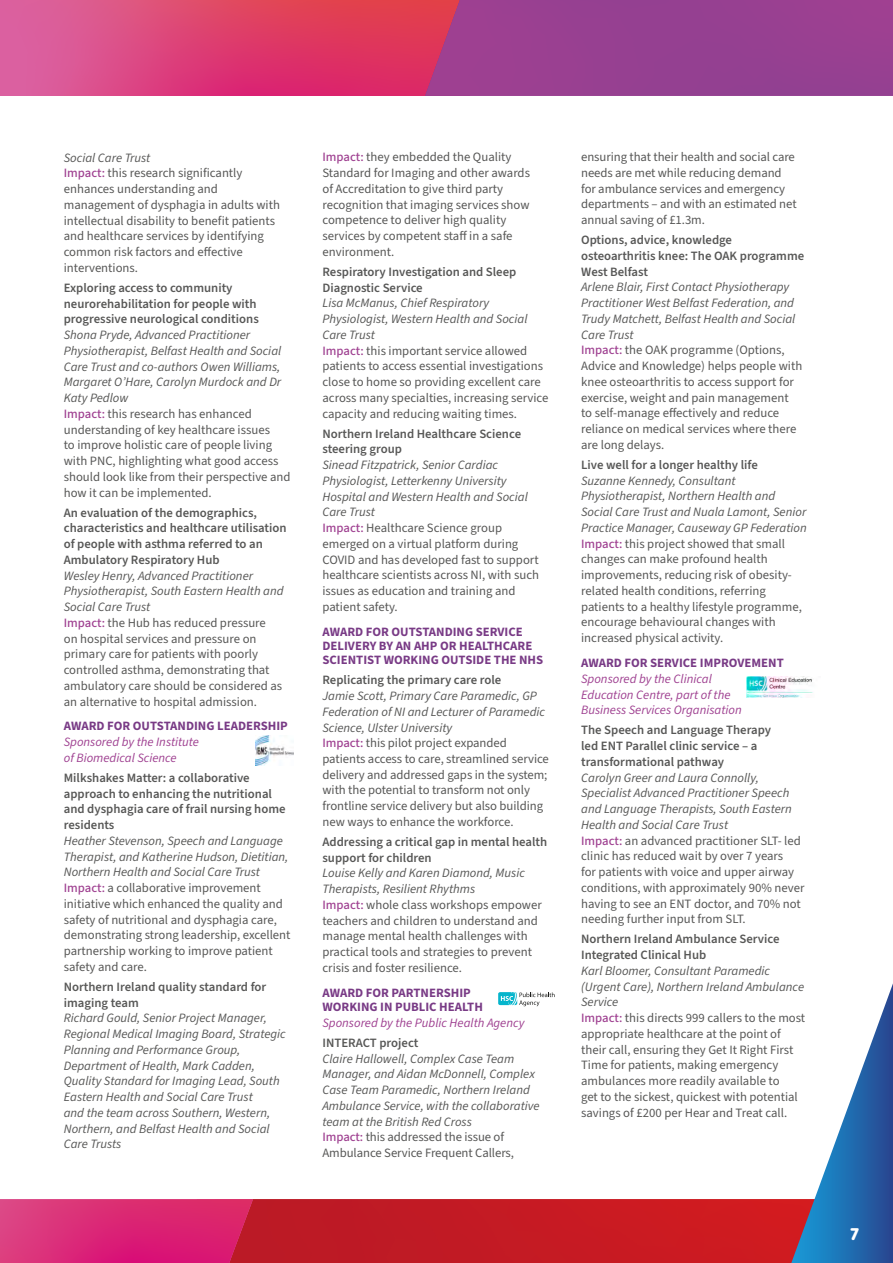
<style>
.page{position:relative;width:893px;height:1263px;background:#fff}
.page>*{position:absolute;margin:0;border:0;box-sizing:border-box;transform-origin:0 0}
.t1{font:700 18px "Betty";color:#fff}
.t2{font:12.75px/15.8px "Source Sans 3";color:#575756}
.t3{font:600 12.75px/15.8px "Source Sans 3";color:#575756}
.t4{font:italic 12.75px/15.8px "Source Sans 3";color:#575756}
.t5{font:700 12.75px/14.2px "Source Sans 3";color:#793b86}
.t6{font:italic 12.75px/15.8px "Source Sans 3";color:#9f4191}
.s1{font-style:italic}
.s2{font-weight:500;color:#9f4191}
.s3{font-weight:500;font-style:normal;color:#9f4191}
.s4{font-style:normal}
</style>
<div class="page">
<svg style="left:0;top:0;width:425px;height:96px"></svg>
<div style="left:425px;top:0;width:468px;height:96px;background:#984091"></div>
<img style="left:255px;top:736px;width:38px;height:29px">
<img style="left:746px;top:676px;width:67px;height:21px">
<svg style="left:0;top:983px;width:893px;height:280px"></svg>
<p class="t2" style="left:64px;top:149px;width:218px"><span class="s1">Social Care Trust<br></span><span class="s2">Impact:</span> this research significantly enhances understanding and management of dysphagia in adults with intellectual disability to benefit patients and healthcare services by identifying common risk factors and effective interventions.</p>
<p class="t3" style="left:64px;top:280px;width:197px">Exploring access to community neurorehabilitation for people with progressive neurological conditions</p>
<p class="t2" style="left:64px;top:327px;width:228px"><span class="s1">Shona Pryde, Advanced Practitioner Physiotherapist, Belfast Health and Social Care Trust and co-authors Owen Williams, Margaret O’Hare, Carolyn Murdock and Dr Katy Pedlow<br></span><span class="s2">Impact:</span> this research has enhanced understanding of key healthcare issues<br>to improve holistic care of people living with PNC, highlighting what good access should look like from their perspective and how it can be implemented.</p>
<p class="t3" style="left:64px;top:504px;width:224px">An evaluation of the demographics, characteristics and healthcare utilisation of people with asthma referred to an Ambulatory Respiratory Hub</p>
<p class="t2" style="left:64px;top:567px;width:221px"><span class="s1">Wesley Henry, Advanced Practitioner Physiotherapist, South Eastern Health and Social Care Trust<br></span><span class="s2">Impact:</span> the Hub has reduced pressure<br>on hospital services and pressure on primary care for patients with poorly controlled asthma, demonstrating that ambulatory care should be considered as an alternative to hospital admission.</p>
<p class="t5" style="left:64px;top:719px;width:226px">AWARD FOR OUTSTANDING LEADERSHIP</p>
<p class="t6" style="left:64px;top:734px;width:137px">Sponsored by the Institute of Biomedical Science</p>
<p class="t3" style="left:64px;top:770px;width:223px">Milkshakes Matter: a collaborative approach to enhancing the nutritional and dysphagia care of frail nursing home residents</p>
<p class="t2" style="left:64px;top:833px;width:228px"><span class="s1">Heather Stevenson, Speech and Language Therapist, and Katherine Hudson, Dietitian, Northern Health and Social Care Trust </span><span class="s2">Impact:</span> a collaborative improvement initiative which enhanced the quality and safety of nutritional and dysphagia care, demonstrating strong leadership, excellent partnership working to improve patient safety and care.</p>
<p class="t3" style="left:64px;top:979px;width:204px">Northern Ireland quality standard for imaging team</p>
<p class="t4" style="left:64px;top:1010px;width:224px">Richard Gould, Senior Project Manager, Regional Medical Imaging Board, Strategic Planning and Performance Group, Department of Health, Mark Cadden, Quality Standard for Imaging Lead, South Eastern Health and Social Care Trust<br>and the team across Southern, Western, Northern, and Belfast Health and Social Care Trusts</p>
<p class="t2" style="left:322px;top:149px;width:209px"><span class="s2">Impact:</span> they embedded the Quality Standard for Imaging and other awards of Accreditation to give third party recognition that imaging services show competence to deliver high quality services by competent staff in a safe environment.</p>
<p class="t3" style="left:322px;top:264px;width:195px">Respiratory Investigation and Sleep<br>Diagnostic Service</p>
<p class="t2" style="left:322px;top:295px;width:227px"><span class="s1">Lisa McManus, Chief Respiratory Physiologist, Western Health and Social Care Trust<br></span><span class="s2">Impact:</span> this important service allowed patients to access essential investigations close to home so providing excellent care across many specialties, increasing service capacity and reducing waiting times.</p>
<p class="t3" style="left:322px;top:425px;width:200px">Northern Ireland Healthcare Science steering group</p>
<p class="t2" style="left:322px;top:457px;width:218px"><span class="s1">Sinead Fitzpatrick, Senior Cardiac Physiologist, Letterkenny University Hospital and Western Health and Social Care Trust<br></span><span class="s2">Impact:</span> Healthcare Science group emerged on a virtual platform during COVID and has developed fast to support healthcare scientists across NI, with such issues as education and training and patient safety.</p>
<p class="t5" style="left:322px;top:624px;width:222px">AWARD FOR OUTSTANDING SERVICE<br>DELIVERY BY AN AHP OR HEALTHCARE<br>SCIENTIST WORKING OUTSIDE THE NHS</p>
<p class="t3" style="left:322px;top:672px;width:180px">Replicating the primary care role</p>
<p class="t2" style="left:322px;top:688px;width:228px"><span class="s1">Jamie Scott, Primary Care Paramedic, GP Federation of NI and Lecturer of Paramedic Science, Ulster University<br></span><span class="s2">Impact:</span> this pilot project expanded patients access to care, streamlined service delivery and addressed gaps in the system; with the potential to transform not only frontline service delivery but also building new ways to enhance the workforce.</p>
<p class="t3" style="left:322px;top:834px;width:226px">Addressing a critical gap in mental health support for children</p>
<p class="t2" style="left:322px;top:865px;width:221px"><span class="s1">Louise Kelly and Karen Diamond, Music Therapists, Resilient Rhythms<br></span><span class="s2">Impact:</span> whole class workshops empower teachers and children to understand and manage mental health challenges with practical tools and strategies to prevent crisis and foster resilience.</p>
<p class="t5" style="left:322px;top:985px;width:162px">AWARD FOR PARTNERSHIP<br>WORKING IN PUBLIC HEALTH</p>
<p class="t6" style="left:322px;top:1015px;width:203px">Sponsored by the Public Health Agency</p>
<p class="t3" style="left:322px;top:1035px;width:97px">INTERACT project</p>
<p class="t4" style="left:322px;top:1050px;width:219px">Claire Hallowell, Complex Case Team Manager, and Aidan McDonnell, Complex Case Team Paramedic, Northern Ireland Ambulance Service, with the collaborative team at the British Red Cross<br><span class="s3">Impact:</span> <span class="s4">this addressed the issue of Ambulance Service Frequent Callers,</span></p>
<p class="t2" style="left:581px;top:149px;width:217px">ensuring that their health and social care needs are met while reducing demand for ambulance services and emergency departments – and with an estimated net annual saving of £1.3m.</p>
<p class="t3" style="left:581px;top:232px;width:225px">Options, advice, knowledge osteoarthritis knee: The OAK programme<br>West Belfast</p>
<p class="t2" style="left:581px;top:279px;width:223px"><span class="s1">Arlene Blair, First Contact Physiotherapy Practitioner West Belfast Federation, and Trudy Matchett, Belfast Health and Social Care Trust<br></span><span class="s2">Impact:</span> the OAK programme (Options, Advice and Knowledge) helps people with knee osteoarthritis to access support for exercise, weight and pain management to self-manage effectively and reduce reliance on medical services where there are long delays.</p>
<p class="t3" style="left:581px;top:457px;width:178px">Live well for a longer healthy life</p>
<p class="t2" style="left:581px;top:473px;width:227px"><span class="s1">Suzanne Kennedy, Consultant Physiotherapist, Northern Health and Social Care Trust and Nuala Lamont, Senior Practice Manager, Causeway GP Federation </span><span class="s2">Impact:</span> this project showed that small changes can make profound health improvements, reducing risk of obesity&shy;related health conditions, referring patients to a healthy lifestyle programme, encourage behavioural changes with increased physical activity.</p>
<p class="t5" style="left:581px;top:656px;width:204px">AWARD FOR SERVICE IMPROVEMENT</p>
<p class="t6" style="left:581px;top:671px;width:162px">Sponsored by the Clinical<br>Education Centre, part of the<br>Business Services Organisation</p>
<p class="t3" style="left:581px;top:722px;width:192px">The Speech and Language Therapy led ENT Parallel clinic service – a transformational pathway</p>
<p class="t2" style="left:581px;top:769px;width:225px"><span class="s1">Carolyn Greer and Laura Connolly, Specialist Advanced Practitioner Speech and Language Therapists, South Eastern Health and Social Care Trust<br></span><span class="s2">Impact:</span> an advanced practitioner SLT- led clinic has reduced wait by over 7 years<br>for patients with voice and upper airway conditions, with approximately 90% never having to see an ENT doctor, and 70% not needing further input from SLT.</p>
<p class="t3" style="left:581px;top:931px;width:200px">Northern Ireland Ambulance Service<br>Integrated Clinical Hub</p>
<p class="t2" style="left:581px;top:963px;width:226px"><span class="s1">Karl Bloomer, Consultant Paramedic (Urgent Care), Northern Ireland Ambulance Service<br></span><span class="s2">Impact:</span> this directs 999 callers to the most appropriate healthcare at the point of their call, ensuring they Get It Right First Time for patients, making emergency ambulances more readily available to<br>get to the sickest, quickest with potential savings of £200 per Hear and Treat call.</p>
<h1 class="t1" style="left:850px;top:1227px;width:10px">7</h1>
</div>
